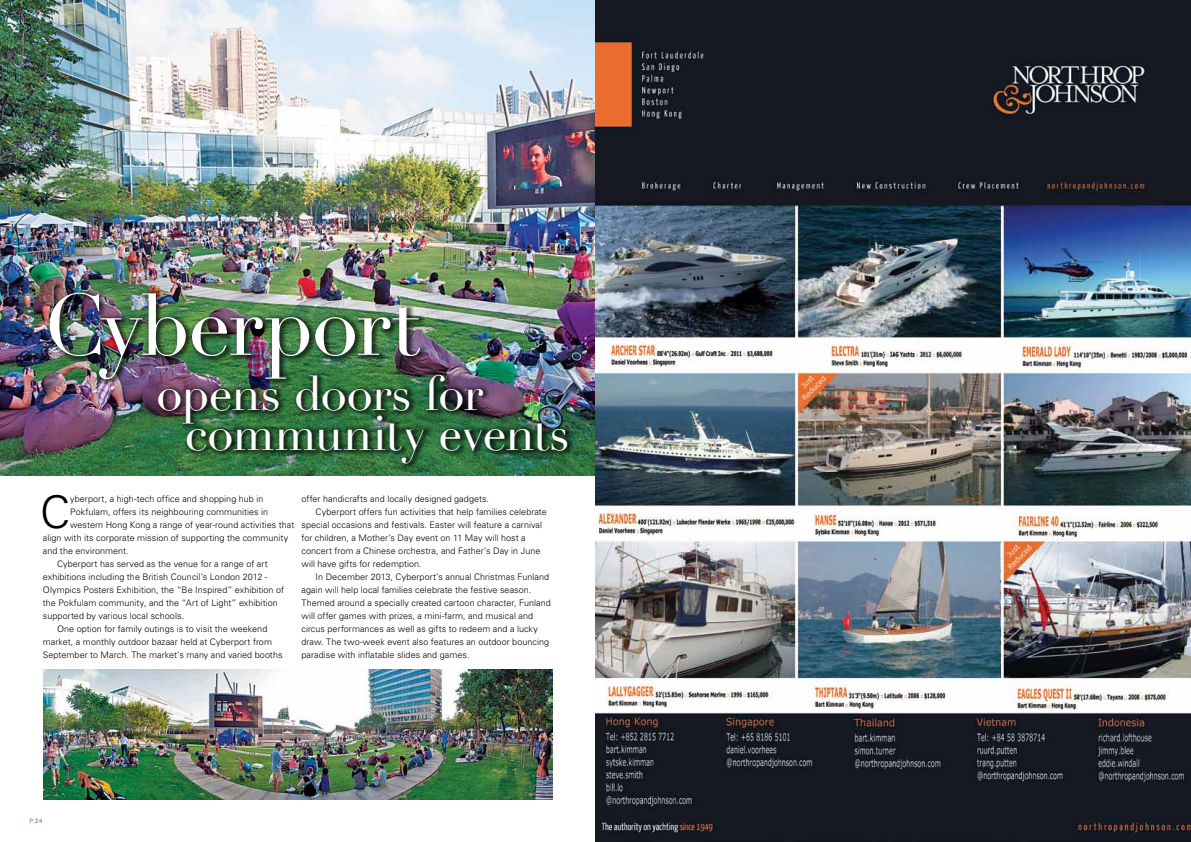
<style>
.page{position:relative;width:1191px;height:842px;background:#fff}
.page>*{position:absolute;margin:0;border:0;box-sizing:border-box;transform-origin:0 0}
.t1{font:85.2px "Didot";letter-spacing:-.025em;color:#fff}
.t2{font:48px/40px "Didot";letter-spacing:-.025em;color:#fff}
.t3{font:300 45px "Univers";color:#000}
.t4{font:300 9px "Univers";letter-spacing:.005em;color:#000}
.t5{font:300 6px "Univers";color:#25408f}
</style>
<div class="page">
<img style="left:0;top:0;width:595px;height:476px">
<div style="left:46px;top:289px;width:382px;height:98px;background:#000;opacity:.65"></div>
<div style="left:155px;top:371px;width:420px;height:100px;background:#000;opacity:.65"></div>
<img style="left:43px;top:669px;width:510px;height:130px">
<img style="left:595px;top:0;width:596px;height:842px">
<h1 class="t1" style="left:43px;top:274px;width:378px">Cyberport</h1>
<h2 class="t2" style="left:185px;top:374px;width:386px;text-indent:-29px">opens doors for community events</h2>
<h3 class="t3" style="left:40px;top:484px;width:32px">C</h3>
<p class="t4" style="left:70px;top:493px;width:195px">yberport, a high-tech office and shopping hub in</p>
<p class="t4" style="left:301px;top:493px;width:189px">offer handicrafts and locally designed gadgets.</p>
<p class="t4" style="left:316px;top:506px;width:233px">Cyberport offers fun activities that help families celebrate</p>
<p class="t4" style="left:301px;top:519px;width:242px">special occasions and festivals. Easter will feature a carnival</p>
<p class="t4" style="left:301px;top:532px;width:226px">for children, a Mother’s Day event on 11 May will host a</p>
<p class="t4" style="left:301px;top:545px;width:240px">concert from a Chinese orchestra, and Father’s Day in June</p>
<p class="t4" style="left:301px;top:558px;width:122px">will have gifts for redemption.</p>
<p class="t4" style="left:316px;top:571px;width:235px">In December 2013, Cyberport’s annual Christmas Funland</p>
<p class="t4" style="left:301px;top:584px;width:231px">again will help local families celebrate the festive season.</p>
<p class="t4" style="left:301px;top:597px;width:251px">Themed around a specially created cartoon character, Funland</p>
<p class="t4" style="left:301px;top:610px;width:233px">will offer games with prizes, a mini-farm, and musical and</p>
<p class="t4" style="left:301px;top:623px;width:238px">circus performances as well as gifts to redeem and a lucky</p>
<p class="t4" style="left:301px;top:636px;width:249px">draw. The two-week event also features an outdoor bouncing</p>
<p class="t4" style="left:301px;top:649px;width:170px">paradise with inflatable slides and games.</p>
<p class="t4" style="left:70px;top:506px;width:200px">Pokfulam, offers its neighbouring communities in</p>
<p class="t4" style="left:70px;top:519px;width:226px">western Hong Kong a range of year-round activities that</p>
<p class="t4" style="left:43px;top:532px;width:247px">align with its corporate mission of supporting the community</p>
<p class="t4" style="left:43px;top:545px;width:87px">and the environment.</p>
<p class="t4" style="left:57px;top:558px;width:212px">Cyberport has served as the venue for a range of art</p>
<p class="t4" style="left:43px;top:571px;width:226px">exhibitions including the British Council’s London 2012 -</p>
<p class="t4" style="left:43px;top:584px;width:243px">Olympics Posters Exhibition, the “Be Inspired” exhibition of</p>
<p class="t4" style="left:43px;top:597px;width:236px">the Pokfulam community, and the “Art of Light” exhibition</p>
<p class="t4" style="left:43px;top:610px;width:143px">supported by various local schools.</p>
<p class="t4" style="left:57px;top:623px;width:212px">One option for family outings is to visit the weekend</p>
<p class="t4" style="left:43px;top:636px;width:231px">market, a monthly outdoor bazaar held at Cyberport from</p>
<p class="t4" style="left:43px;top:649px;width:241px">September to March. The market’s many and varied booths</p>
<p class="t5" style="left:30px;top:817px;width:14px">P.24</p>
</div>
